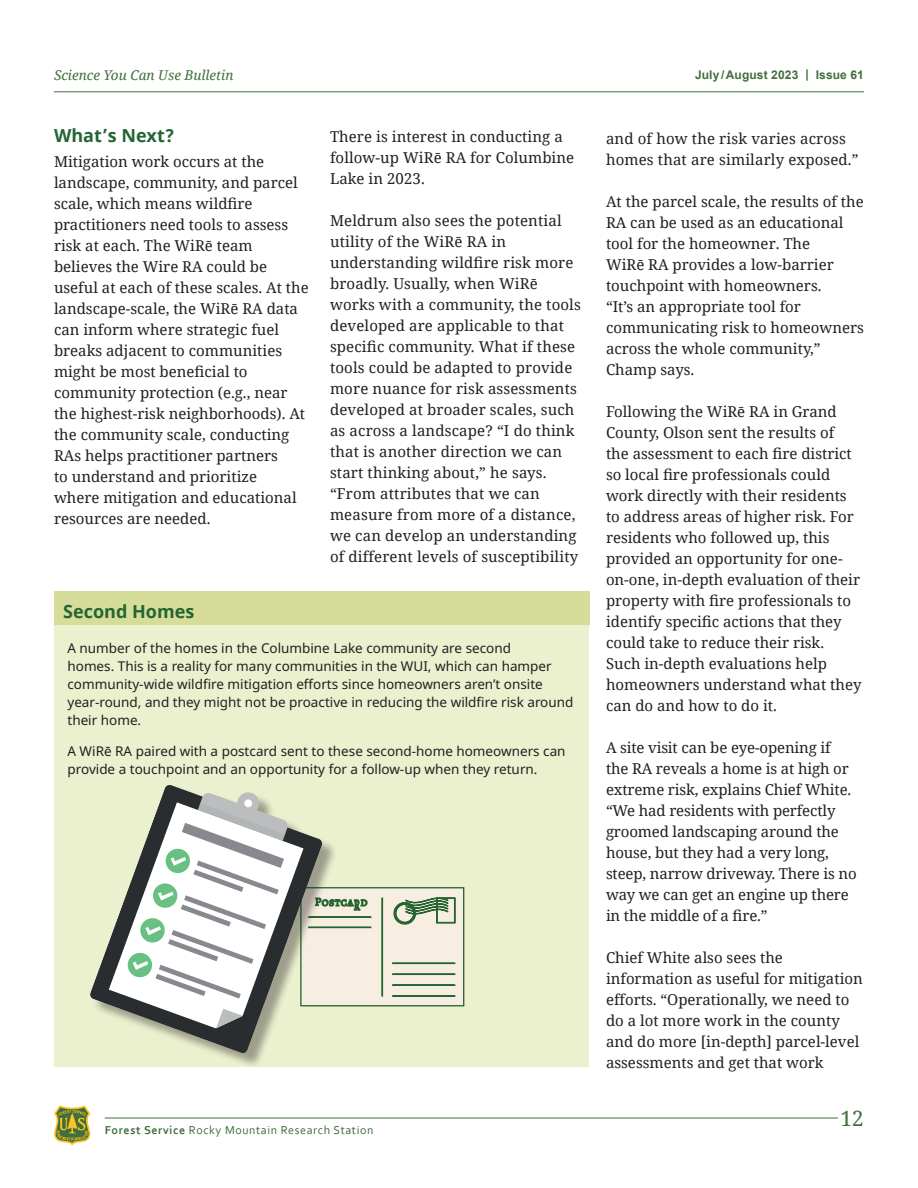
<style>
.page{position:relative;width:918px;height:1188px;background:#fff}
.page>*{position:absolute;margin:0;border:0;box-sizing:border-box;transform-origin:0 0}
.t1{font:21px "Noto Serif";color:#406e3c}
.Heading_2{font:700 18px "Noto Sans";color:#246532}
.Side_Bar_-_Heading{font:700 18px "Noto Sans";color:#246532}
.Body_Text{font:15px/21px "Noto Serif";color:#231f20}
.Side_Bar_-_Text{font:13.5px/18px "Noto Sans";color:#231f20}
.t2{font:italic 13.5px "Noto Serif";color:#406e3c}
.t3{font:12px "Corbel";letter-spacing:.05em;color:#406e3c}
.t4{font:700 12px "Arial";letter-spacing:.01em;color:#406e3c}
.s1{font-weight:700}
</style>
<div class="page">
<hr style="left:54px;top:91px;width:810px;height:1px;background:#406e3c">
<hr style="left:105px;top:1118px;width:733px;height:1px;background:#406e3c">
<svg style="left:54px;top:1105px;width:36px;height:41px"></svg>
<div style="left:54px;top:625px;width:535px;height:441px;background:#ebf0cf"></div>
<div style="left:54px;top:591px;width:536px;height:34px;background:#d6dd9a"></div>
<div style="left:300px;top:887px;width:164px;height:119px;background:#f7ede0;border:1px solid #246532"></div>
<div style="left:381px;top:898px;width:2px;height:99px;border:1px solid #246532"></div>
<div style="left:392px;top:962px;width:63px;height:2px;border:1px solid #246532"></div>
<div style="left:392px;top:973px;width:63px;height:2px;border:1px solid #246532"></div>
<div style="left:392px;top:984px;width:63px;height:2px;border:1px solid #246532"></div>
<div style="left:392px;top:995px;width:63px;height:2px;border:1px solid #246532"></div>
<div style="left:308px;top:916px;width:63px;height:2px;border:1px solid #246532"></div>
<div style="left:308px;top:927px;width:63px;height:1px;border:1px solid #246532"></div>
<svg style="left:393px;top:897px;width:63px;height:28px"></svg>
<svg style="left:338px;top:899px;width:30px;height:30px"></svg>
<div style="left:92px;top:787px;width:246px;height:282px;background:#231f20;opacity:.39"></div>
<svg style="left:90px;top:785px;width:233px;height:269px"></svg>
<svg style="left:109px;top:802px;width:195px;height:226px"></svg>
<svg style="left:126px;top:791px;width:162px;height:208px;background:#c9cec9"></svg>
<svg style="left:216px;top:1009px;width:27px;height:19px"></svg>
<p class="t2" style="left:54px;top:66px;width:181px">Science You Can Use Bulletin</p>
<p class="t4" style="left:695px;top:67px;width:170px">July /August 2023 | Issue 61</p>
<p class="Heading_2" style="left:54px;top:123px;width:122px">What’s Next?</p>
<p class="Body_Text" style="left:54px;top:150px;width:256px">Mitigation work occurs at the landscape, community, and parcel scale, which means wildfire practitioners need tools to assess risk at each. The WiRē team believes the Wire RA could be useful at each of these scales. At the landscape-scale, the WiRē RA data can inform where strategic fuel breaks adjacent to communities might be most beneficial to community protection (e.g., near the highest-risk neighborhoods). At the community scale, conducting<br>RAs helps practitioner partners<br>to understand and prioritize<br>where mitigation and educational resources are needed.</p>
<p class="Side_Bar_-_Heading" style="left:63px;top:598px;width:133px">Second Homes</p>
<p class="Body_Text" style="left:330px;top:126px;width:246px">There is interest in conducting a follow-up WiRē RA for Columbine<br>Lake in 2023.</p>
<p class="Body_Text" style="left:330px;top:210px;width:252px">Meldrum also sees the potential utility of the WiRē RA in understanding wildfire risk more broadly. Usually, when WiRē works with a community, the tools developed are applicable to that specific community. What if these tools could be adapted to provide more nuance for risk assessments developed at broader scales, such as across a landscape? “I do think that is another direction we can start thinking about,” he says. “From attributes that we can measure from more of a distance, we can develop an understanding of different levels of susceptibility</p>
<p class="Side_Bar_-_Text" style="left:68px;top:640px;width:507px">A number of the homes in the Columbine Lake community are second<br>homes. This is a reality for many communities in the WUI, which can hamper community-wide wildfire mitigation efforts since homeowners aren’t onsite year-round, and they might not be proactive in reducing the wildfire risk around their home.</p>
<p class="Side_Bar_-_Text" style="left:68px;top:742px;width:500px">A WiRē RA paired with a postcard sent to these second-home homeowners can provide a touchpoint and an opportunity for a follow-up when they return.</p>
<p class="t3" style="left:105px;top:1123px;width:270px"><span class="s1">Forest Service</span> Rocky Mountain Research Station</p>
<p class="Body_Text" style="left:606px;top:128px;width:254px">and of how the risk varies across homes that are similarly exposed.”</p>
<p class="Body_Text" style="left:606px;top:191px;width:259px">At the parcel scale, the results of the<br>RA can be used as an educational tool for the homeowner. The<br>WiRē RA provides a low-barrier touchpoint with homeowners.<br>“It’s an appropriate tool for communicating risk to homeowners across the whole community,”<br>Champ says.</p>
<p class="Body_Text" style="left:606px;top:401px;width:257px">Following the WiRē RA in Grand County, Olson sent the results of<br>the assessment to each fire district so local fire professionals could work directly with their residents to address areas of higher risk. For residents who followed up, this provided an opportunity for one&shy;on-one, in-depth evaluation of their property with fire professionals to identify specific actions that they could take to reduce their risk.<br>Such in-depth evaluations help homeowners understand what they can do and how to do it.</p>
<p class="Body_Text" style="left:606px;top:737px;width:252px">A site visit can be eye-opening if the RA reveals a home is at high or extreme risk, explains Chief White. “We had residents with perfectly groomed landscaping around the house, but they had a very long, steep, narrow driveway. There is no way we can get an engine up there in the middle of a fire.”</p>
<p class="Body_Text" style="left:606px;top:947px;width:258px">Chief White also sees the information as useful for mitigation efforts. “Operationally, we need to do a lot more work in the county and do more [in-depth] parcel-level assessments and get that work</p>
<h1 class="t1" style="left:841px;top:1104px;width:25px">12</h1>
</div>
